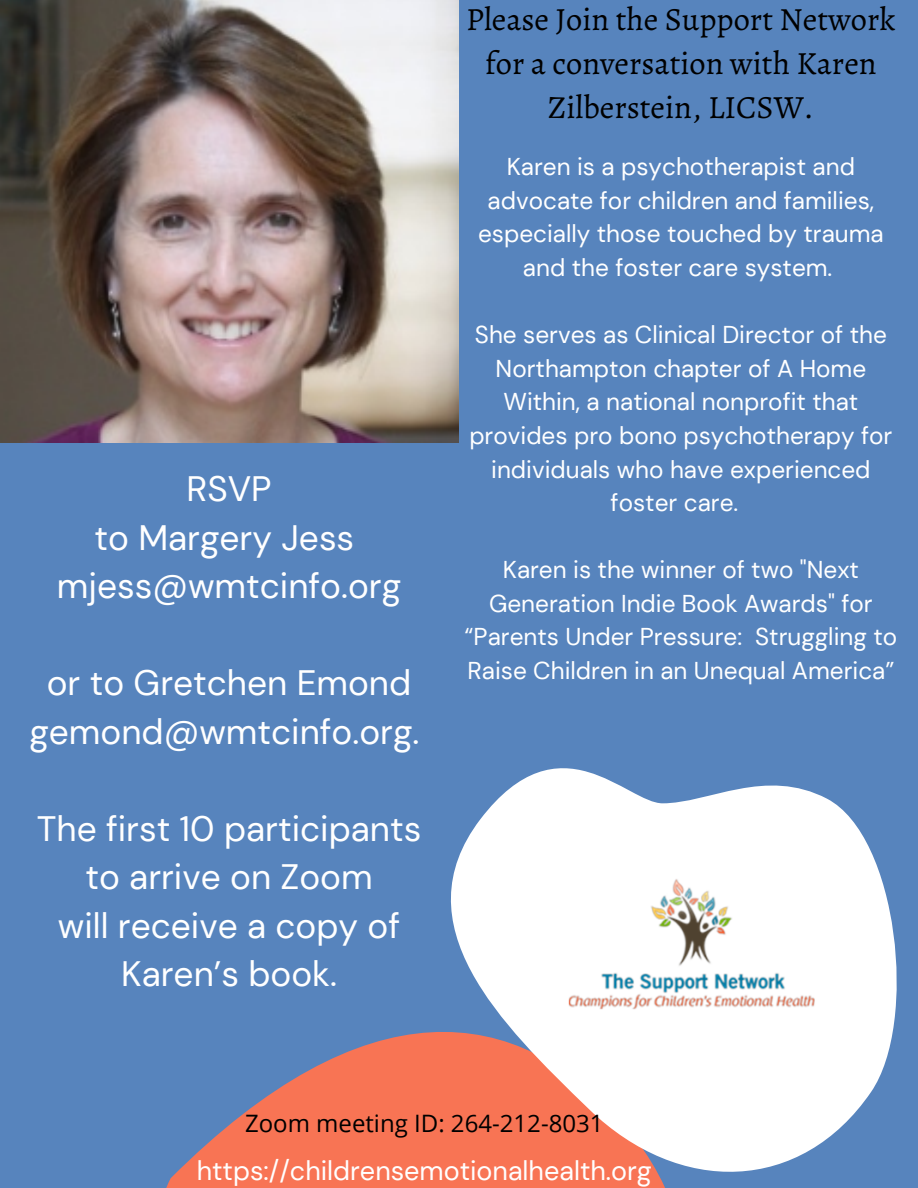
<style>
.page{position:relative;width:918px;height:1188px;background:#5784bd}
.page>*{position:absolute;margin:0;border:0;box-sizing:border-box;transform-origin:0 0}
.t1{font:35.25px/48.4px "DM Sans";color:#fff;text-align:center}
.t2{font:32.4px/44.1px "Alegreya";color:#000;text-align:center}
.t3{font:27px "DM Sans";color:#fff}
.t4{font:24.3px/33.6px "DM Sans";color:#fff;text-align:center}
.t5{font:24px "Open Sans";color:#000}
</style>
<div class="page">
<svg style="left:166px;top:1032px;width:499px;height:156px;fill:#f87454"></svg>
<img style="left:450px;top:768px;width:447px;height:404px">
<img style="left:0;top:0;width:459px;height:442px">
<h2 class="t2" style="left:466px;top:-3px;width:431px">Please Join the Support Network for a conversation with Karen<br>Zilberstein, LICSW.</h2>
<h1 class="t1" style="left:57px;top:465px;width:346px">RSVP<br>to Margery Jess mjess@wmtcinfo.org</h1>
<h1 class="t1" style="left:29px;top:659px;width:391px">or to Gretchen Emond gemond@wmtcinfo.org.</h1>
<h1 class="t1" style="left:37px;top:805px;width:386px">The first 10 participants to arrive on Zoom<br>will receive a copy of<br>Karen’s book.</h1>
<p class="t4" style="left:478px;top:150px;width:407px">Karen is a psychotherapist and advocate for children and families, especially those touched by trauma and the foster care system.</p>
<p class="t4" style="left:469px;top:318px;width:425px">She serves as Clinical Director of the<br>Northampton chapter of A Home<br>Within, a national nonprofit that provides pro bono psychotherapy for individuals who have experienced foster care.</p>
<p class="t4" style="left:465px;top:553px;width:434px">Karen is the winner of two "Next Generation Indie Book Awards" for “Parents Under Pressure: Struggling to Raise Children in an Unequal America”</p>
<p class="t5" style="left:245px;top:1107px;width:360px">Zoom meeting ID: 264-212-8031</p>
<p class="t3" style="left:197px;top:1153px;width:457px">https://childrensemotionalhealth.org</p>
</div>
